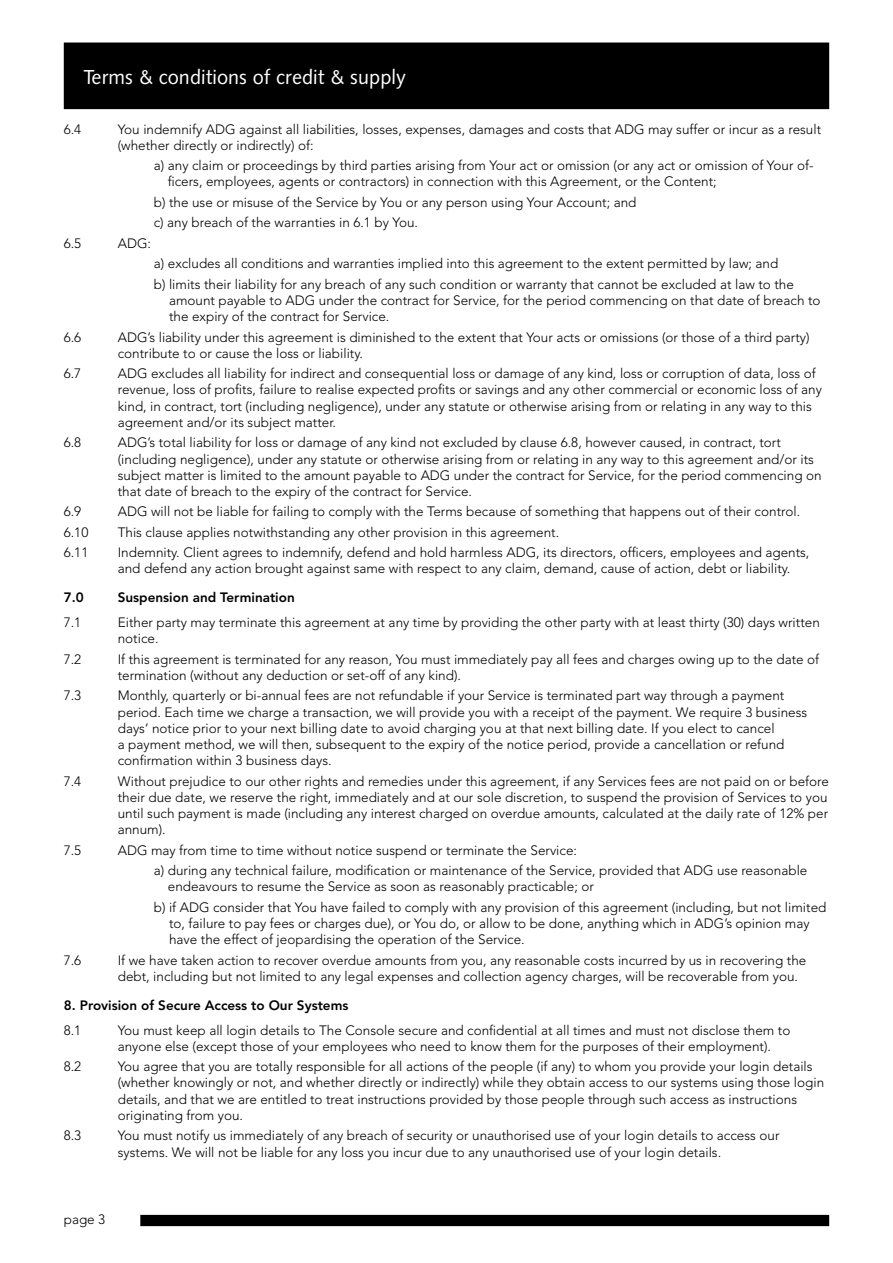
<style>
.page{position:relative;width:893px;height:1263px;background:#fff}
.page>*{position:absolute;margin:0;border:0;box-sizing:border-box;transform-origin:0 0}
.t1{font:20.25px "Humanist 531 BT Roman A";color:#fff}
.t2{font:300 13.5px/16.2px "Avenir";color:#000}
.t3{font:800 13.5px "Avenir";color:#000}
</style>
<div class="page">
<div style="left:65px;top:43px;width:763px;height:65px;background:#000"></div>
<div style="left:64px;top:43px;width:765px;height:66px;border:2px solid #000"></div>
<div style="left:141px;top:1215px;width:687px;height:10px;background:#000"></div>
<div style="left:140px;top:1215px;width:689px;height:11px;border:2px solid #000"></div>
<h1 class="t1" style="left:84px;top:64px;width:324px">Terms &amp; conditions of credit &amp; supply</h1>
<p class="t2" style="left:64px;top:121px;width:19px">6.4</p>
<p class="t2" style="left:118px;top:121px;width:705px">You indemnify ADG against all liabilities, losses, expenses, damages and costs that ADG may suffer or incur as a result (whether directly or indirectly) of:</p>
<p class="t2" style="left:168px;top:157px;width:647px;text-indent:-14px">a) any claim or proceedings by third parties arising from Your act or omission (or any act or omission of Your of&shy;ficers, employees, agents or contractors) in connection with this Agreement, or the Content;</p>
<p class="t2" style="left:154px;top:192px;width:484px;line-height:20.4px">b) the use or misuse of the Service by You or any person using Your Account; and c) any breach of the warranties in 6.1 by You.</p>
<p class="t2" style="left:64px;top:235px;width:19px">6.5</p>
<p class="t2" style="left:118px;top:235px;width:35px">ADG:</p>
<p class="t2" style="left:154px;top:253px;width:642px;line-height:20.4px">a) excludes all conditions and warranties implied into this agreement to the extent permitted by law; and<br>b) limits their liability for any breach of any such condition or warranty that cannot be excluded at law to the</p>
<p class="t2" style="left:169px;top:292px;width:653px">amount payable to ADG under the contract for Service, for the period commencing on that date of breach to the expiry of the contract for Service.</p>
<p class="t2" style="left:64px;top:329px;width:19px">6.6</p>
<p class="t2" style="left:118px;top:329px;width:693px">ADG’s liability under this agreement is diminished to the extent that Your acts or omissions (or those of a third party) contribute to or cause the loss or liability.</p>
<p class="t2" style="left:64px;top:365px;width:19px">6.7</p>
<p class="t2" style="left:118px;top:365px;width:706px">ADG excludes all liability for indirect and consequential loss or damage of any kind, loss or corruption of data, loss of revenue, loss of profits, failure to realise expected profits or savings and any other commercial or economic loss of any kind, in contract, tort (including negligence), under any statute or otherwise arising from or relating in any way to this agreement and/or its subject matter.</p>
<p class="t2" style="left:64px;top:434px;width:19px">6.8</p>
<p class="t2" style="left:118px;top:434px;width:705px">ADG’s total liability for loss or damage of any kind not excluded by clause 6.8, however caused, in contract, tort (including negligence), under any statute or otherwise arising from or relating in any way to this agreement and/or its subject matter is limited to the amount payable to ADG under the contract for Service, for the period commencing on that date of breach to the expiry of the contract for Service.</p>
<p class="t2" style="left:64px;top:504px;width:19px">6.9</p>
<p class="t2" style="left:118px;top:504px;width:684px">ADG will not be liable for failing to comply with the Terms because of something that happens out of their control.</p>
<p class="t2" style="left:64px;top:524px;width:26px">6.10</p>
<p class="t2" style="left:118px;top:524px;width:443px">This clause applies notwithstanding any other provision in this agreement.</p>
<p class="t2" style="left:64px;top:544px;width:26px">6.11</p>
<p class="t2" style="left:118px;top:544px;width:693px">Indemnity. Client agrees to indemnify, defend and hold harmless ADG, its directors, officers, employees and agents, and defend any action brought against same with respect to any claim, demand, cause of action, debt or liability.</p>
<p class="t3" style="left:64px;top:590px;width:21px">7.0</p>
<p class="t3" style="left:118px;top:590px;width:178px">Suspension and Termination</p>
<p class="t2" style="left:64px;top:614px;width:19px">7.1</p>
<p class="t2" style="left:118px;top:614px;width:704px">Either party may terminate this agreement at any time by providing the other party with at least thirty (30) days written notice.</p>
<p class="t2" style="left:64px;top:651px;width:19px">7.2</p>
<p class="t2" style="left:118px;top:651px;width:703px">If this agreement is terminated for any reason, You must immediately pay all fees and charges owing up to the date of termination (without any deduction or set-off of any kind).</p>
<p class="t2" style="left:64px;top:688px;width:19px">7.3</p>
<p class="t2" style="left:118px;top:688px;width:691px">Monthly, quarterly or bi-annual fees are not refundable if your Service is terminated part way through a payment period. Each time we charge a transaction, we will provide you with a receipt of the payment. We require 3 business days’ notice prior to your next billing date to avoid charging you at that next billing date. If you elect to cancel<br>a payment method, we will then, subsequent to the expiry of the notice period, provide a cancellation or refund confirmation within 3 business days.</p>
<p class="t2" style="left:64px;top:773px;width:19px">7.4</p>
<p class="t2" style="left:118px;top:773px;width:713px;text-align:justify">Without prejudice to our other rights and remedies under this agreement, if any Services fees are not paid on or before their due date, we reserve the right, immediately and at our sole discretion, to suspend the provision of Services to you until such payment is made (including any interest charged on overdue amounts, calculated at the daily rate of 12% per annum).</p>
<p class="t2" style="left:64px;top:842px;width:19px">7.5</p>
<p class="t2" style="left:154px;top:840px;width:655px;line-height:20.4px;text-indent:-36px">ADG may from time to time without notice suspend or terminate the Service:<br>a) during any technical failure, modification or maintenance of the Service, provided that ADG use reasonable</p>
<p class="t2" style="left:154px;top:876px;width:674px;line-height:20.4px;text-indent:14px">endeavours to resume the Service as soon as reasonably practicable; or<br>b) if ADG consider that You have failed to comply with any provision of this agreement (including, but not limited</p>
<p class="t2" style="left:169px;top:915px;width:642px">to, failure to pay fees or charges due), or You do, or allow to be done, anything which in ADG’s opinion may have the effect of jeopardising the operation of the Service.</p>
<p class="t2" style="left:64px;top:952px;width:19px">7.6</p>
<p class="t2" style="left:118px;top:952px;width:690px">If we have taken action to recover overdue amounts from you, any reasonable costs incurred by us in recovering the debt, including but not limited to any legal expenses and collection agency charges, will be recoverable from you.</p>
<p class="t3" style="left:64px;top:997px;width:286px">8. Provision of Secure Access to Our Systems</p>
<p class="t2" style="left:64px;top:1022px;width:19px">8.1</p>
<p class="t2" style="left:118px;top:1022px;width:674px">You must keep all login details to The Console secure and confidential at all times and must not disclose them to anyone else (except those of your employees who need to know them for the purposes of their employment).</p>
<p class="t2" style="left:64px;top:1058px;width:19px">8.2</p>
<p class="t2" style="left:118px;top:1058px;width:708px">You agree that you are totally responsible for all actions of the people (if any) to whom you provide your login details (whether knowingly or not, and whether directly or indirectly) while they obtain access to our systems using those login details, and that we are entitled to treat instructions provided by those people through such access as instructions originating from you.</p>
<p class="t2" style="left:64px;top:1127px;width:19px">8.3</p>
<p class="t2" style="left:118px;top:1127px;width:663px">You must notify us immediately of any breach of security or unauthorised use of your login details to access our systems. We will not be liable for any loss you incur due to any unauthorised use of your login details.</p>
<p class="t2" style="left:64px;top:1211px;width:43px">page 3</p>
</div>
